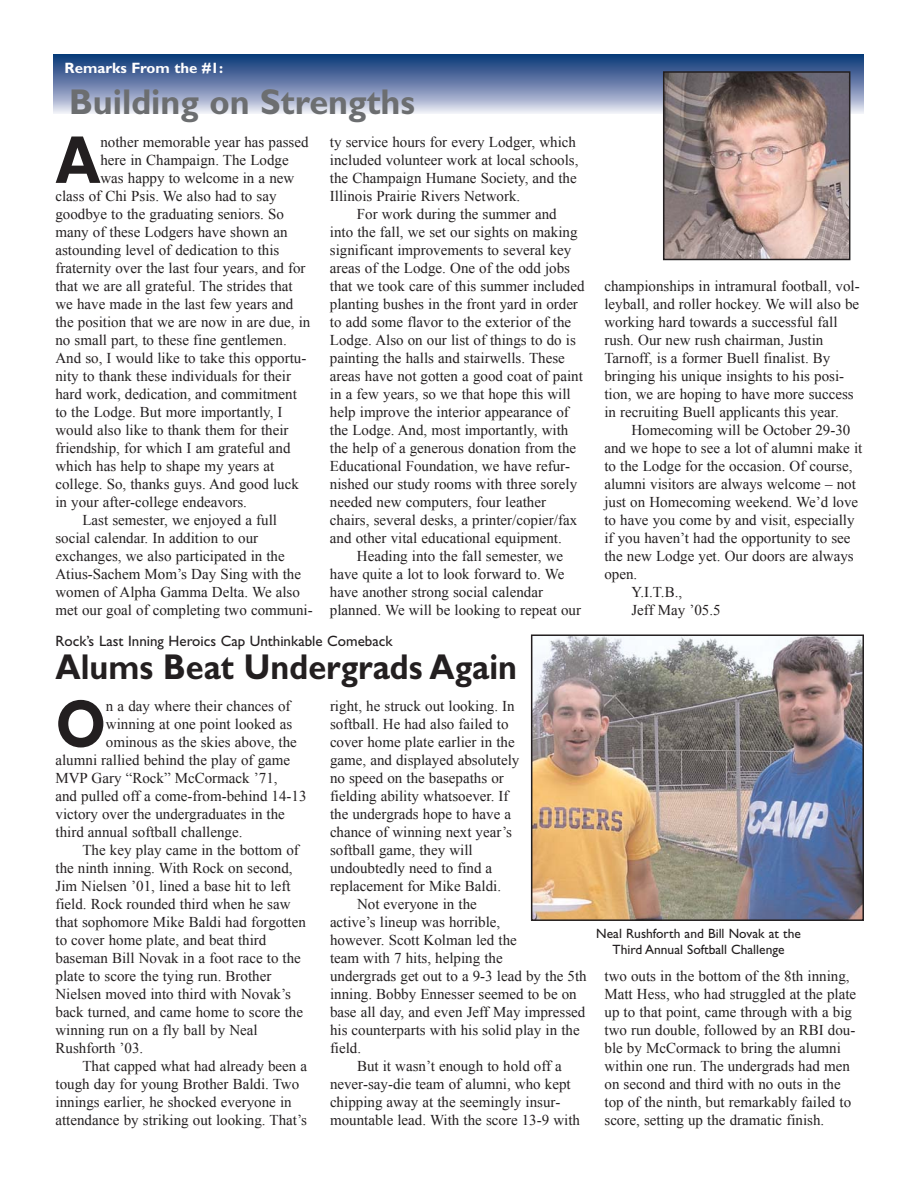
<style>
.page{position:relative;width:918px;height:1188px;background:#fff}
.page>*{position:absolute;margin:0;border:0;box-sizing:border-box;transform-origin:0 0}
.t1{font:700 67.95px "Gill Sans";color:#231f20;scale:.85 1}
.t2{font:700 36px "Gill Sans";color:#231f20;scale:.9 1}
.t3{font:700 36px "Gill Sans";color:#6c6e70;scale:.95 1}
.t4{font:15px/18px "Times New Roman";color:#231f20}
.t5{font:15px "Gill Sans";color:#231f20}
.t6{font:700 15px "Gill Sans";color:#fff}
.t7{font:13.5px/16.2px "Gill Sans";color:#231f20;text-align:center}
</style>
<div class="page">
<svg style="left:54px;top:54px;width:810px;height:59px"></svg>
<img style="left:666px;top:74px;width:181px;height:183px">
<div style="left:663px;top:71px;width:187px;height:189px;border:2px solid #231f20"></div>
<img style="left:534px;top:637px;width:327px;height:281px">
<div style="left:531px;top:634px;width:333px;height:287px;border:2px solid #231f20"></div>
<p class="t6" style="left:65px;top:63px;width:160px">Remarks From the #1:</p>
<h2 class="t3" style="left:69px;top:89px;width:366px">Building on Strengths</h2>
<h1 class="t1" style="left:55px;top:137px;width:55px">A</h1>
<p class="t4" style="left:100px;top:133px;width:210px">nother memorable year has passed</p>
<p class="t4" style="left:100px;top:151px;width:190px">here in Champaign. The Lodge</p>
<p class="t4" style="left:100px;top:169px;width:195px">was happy to welcome in a new</p>
<p class="t4" style="left:55px;top:187px;width:223px">class of Chi Psis. We also had to say</p>
<p class="t4" style="left:55px;top:205px;width:230px">goodbye to the graduating seniors. So</p>
<p class="t4" style="left:55px;top:223px;width:234px">many of these Lodgers have shown an</p>
<p class="t4" style="left:55px;top:241px;width:225px">astounding level of dedication to this</p>
<p class="t4" style="left:55px;top:259px;width:252px">fraternity over the last four years, and for</p>
<p class="t4" style="left:55px;top:277px;width:239px">that we are all grateful. The strides that</p>
<p class="t4" style="left:55px;top:295px;width:239px">we have made in the last few years and</p>
<p class="t4" style="left:55px;top:313px;width:256px">the position that we are now in are due, in</p>
<p class="t4" style="left:55px;top:331px;width:233px">no small part, to these fine gentlemen.</p>
<p class="t4" style="left:55px;top:349px;width:252px">And so, I would like to take this opportu-</p>
<p class="t4" style="left:55px;top:367px;width:237px">nity to thank these individuals for their</p>
<p class="t4" style="left:55px;top:385px;width:243px">hard work, dedication, and commitment</p>
<p class="t4" style="left:55px;top:403px;width:229px">to the Lodge. But more importantly, I</p>
<p class="t4" style="left:55px;top:421px;width:235px">would also like to thank them for their</p>
<p class="t4" style="left:55px;top:439px;width:237px">friendship, for which I am grateful and</p>
<p class="t4" style="left:55px;top:457px;width:220px">which has help to shape my years at</p>
<p class="t4" style="left:55px;top:475px;width:245px">college. So, thanks guys. And good luck</p>
<p class="t4" style="left:55px;top:493px;width:193px">in your after-college endeavors.</p>
<p class="t4" style="left:82px;top:511px;width:196px">Last semester, we enjoyed a full</p>
<p class="t4" style="left:55px;top:529px;width:204px">social calendar. In addition to our</p>
<p class="t4" style="left:55px;top:547px;width:231px">exchanges, we also participated in the</p>
<p class="t4" style="left:55px;top:565px;width:247px">Atius-Sachem Mom’s Day Sing with the</p>
<p class="t4" style="left:55px;top:583px;width:246px">women of Alpha Gamma Delta. We also</p>
<p class="t4" style="left:55px;top:601px;width:259px">met our goal of completing two communi-</p>
<p class="t4" style="left:330px;top:133px;width:250px">ty service hours for every Lodger, which included volunteer work at local schools, the Champaign Humane Society, and the Illinois Prairie Rivers Network.</p>
<p class="t4" style="left:330px;top:205px;width:256px;text-indent:27px">For work during the summer and<br>into the fall, we set our sights on making significant improvements to several key areas of the Lodge. One of the odd jobs that we took care of this summer included planting bushes in the front yard in order to add some flavor to the exterior of the Lodge. Also on our list of things to do is painting the halls and stairwells. These areas have not gotten a good coat of paint in a few years, so we that hope this will help improve the interior appearance of the Lodge. And, most importantly, with the help of a generous donation from the Educational Foundation, we have refur&shy;nished our study rooms with three sorely needed new computers, four leather chairs, several desks, a printer/copier/fax and other vital educational equipment.</p>
<p class="t4" style="left:330px;top:547px;width:253px;text-indent:27px">Heading into the fall semester, we have quite a lot to look forward to. We have another strong social calendar planned. We will be looking to repeat our</p>
<p class="t5" style="left:55px;top:636px;width:339px">Rock’s Last Inning Heroics Cap Unthinkable Comeback</p>
<h2 class="t2" style="left:55px;top:654px;width:514px">Alums Beat Undergrads Again</h2>
<p class="t4" style="left:330px;top:697px;width:186px">right, he struck out looking. In</p>
<p class="t4" style="left:330px;top:715px;width:180px">softball. He had also failed to</p>
<p class="t4" style="left:330px;top:733px;width:186px">cover home plate earlier in the</p>
<p class="t4" style="left:330px;top:751px;width:191px">game, and displayed absolutely</p>
<p class="t4" style="left:330px;top:769px;width:175px">no speed on the basepaths or</p>
<p class="t4" style="left:330px;top:787px;width:180px">fielding ability whatsoever. If</p>
<p class="t4" style="left:330px;top:805px;width:183px">the undergrads hope to have a</p>
<p class="t4" style="left:330px;top:823px;width:184px">chance of winning next year’s</p>
<p class="t4" style="left:330px;top:841px;width:144px">softball game, they will</p>
<p class="t4" style="left:330px;top:859px;width:164px">undoubtedly need to find a</p>
<p class="t4" style="left:330px;top:877px;width:173px">replacement for Mike Baldi.</p>
<p class="t4" style="left:357px;top:895px;width:121px">Not everyone in the</p>
<p class="t4" style="left:330px;top:913px;width:172px">active’s lineup was horrible,</p>
<p class="t4" style="left:330px;top:931px;width:188px">however. Scott Kolman led the</p>
<p class="t4" style="left:330px;top:949px;width:174px">team with 7 hits, helping the</p>
<p class="t4" style="left:330px;top:967px;width:258px">undergrads get out to a 9-3 lead by the 5th</p>
<p class="t4" style="left:330px;top:985px;width:248px">inning. Bobby Ennesser seemed to be on</p>
<p class="t4" style="left:330px;top:1003px;width:257px">base all day, and even Jeff May impressed</p>
<p class="t4" style="left:330px;top:1021px;width:251px">his counterparts with his solid play in the</p>
<p class="t4" style="left:330px;top:1039px;width:33px">field.</p>
<p class="t4" style="left:357px;top:1057px;width:206px">But it wasn’t enough to hold off a</p>
<p class="t4" style="left:330px;top:1075px;width:242px">never-say-die team of alumni, who kept</p>
<p class="t4" style="left:330px;top:1093px;width:232px">chipping away at the seemingly insur-</p>
<p class="t4" style="left:330px;top:1111px;width:252px">mountable lead. With the score 13-9 with</p>
<h1 class="t1" style="left:56px;top:701px;width:61px">O</h1>
<p class="t4" style="left:106px;top:697px;width:186px">n a day where their chances of</p>
<p class="t4" style="left:106px;top:715px;width:188px">winning at one point looked as</p>
<p class="t4" style="left:106px;top:733px;width:193px">ominous as the skies above, the</p>
<p class="t4" style="left:56px;top:751px;width:236px">alumni rallied behind the play of game</p>
<p class="t4" style="left:56px;top:769px;width:224px">MVP Gary “Rock” McCormack ’71,</p>
<p class="t4" style="left:56px;top:787px;width:253px">and pulled off a come-from-behind 14-13</p>
<p class="t4" style="left:56px;top:805px;width:231px">victory over the undergraduates in the</p>
<p class="t4" style="left:56px;top:823px;width:188px">third annual softball challenge.</p>
<p class="t4" style="left:82px;top:841px;width:218px">The key play came in the bottom of</p>
<p class="t4" style="left:56px;top:859px;width:239px">the ninth inning. With Rock on second,</p>
<p class="t4" style="left:56px;top:877px;width:237px">Jim Nielsen ’01, lined a base hit to left</p>
<p class="t4" style="left:56px;top:895px;width:237px">field. Rock rounded third when he saw</p>
<p class="t4" style="left:56px;top:913px;width:252px">that sophomore Mike Baldi had forgotten</p>
<p class="t4" style="left:56px;top:931px;width:212px">to cover home plate, and beat third</p>
<p class="t4" style="left:56px;top:949px;width:247px">baseman Bill Novak in a foot race to the</p>
<p class="t4" style="left:56px;top:967px;width:217px">plate to score the tying run. Brother</p>
<p class="t4" style="left:56px;top:985px;width:237px">Nielsen moved into third with Novak’s</p>
<p class="t4" style="left:56px;top:1003px;width:249px">back turned, and came home to score the</p>
<p class="t4" style="left:56px;top:1021px;width:204px">winning run on a fly ball by Neal</p>
<p class="t4" style="left:56px;top:1039px;width:89px">Rushforth ’03.</p>
<p class="t4" style="left:82px;top:1057px;width:226px">That capped what had already been a</p>
<p class="t4" style="left:56px;top:1075px;width:245px">tough day for young Brother Baldi. Two</p>
<p class="t4" style="left:56px;top:1093px;width:238px">innings earlier, he shocked everyone in</p>
<p class="t4" style="left:56px;top:1111px;width:253px">attendance by striking out looking. That’s</p>
<p class="t4" style="left:604px;top:277px;width:257px">championships in intramural football, vol&shy;leyball, and roller hockey. We will also be working hard towards a successful fall rush. Our new rush chairman, Justin Tarnoff, is a former Buell finalist. By bringing his unique insights to his posi&shy;tion, we are hoping to have more success in recruiting Buell applicants this year.</p>
<p class="t4" style="left:631px;top:421px;width:220px">Homecoming will be October 29-30</p>
<p class="t4" style="left:604px;top:439px;width:259px">and we hope to see a lot of alumni make it</p>
<p class="t4" style="left:604px;top:457px;width:249px">to the Lodge for the occasion. Of course,</p>
<p class="t4" style="left:604px;top:475px;width:253px">alumni visitors are always welcome – not</p>
<p class="t4" style="left:604px;top:493px;width:255px">just on Homecoming weekend. We’d love</p>
<p class="t4" style="left:604px;top:511px;width:252px">to have you come by and visit, especially</p>
<p class="t4" style="left:604px;top:529px;width:248px">if you haven’t had the opportunity to see</p>
<p class="t4" style="left:604px;top:547px;width:251px">the new Lodge yet. Our doors are always</p>
<p class="t4" style="left:604px;top:565px;width:34px">open.</p>
<p class="t4" style="left:631px;top:583px;width:52px">Y.I.T.B.,</p>
<p class="t4" style="left:631px;top:601px;width:91px">Jeff May ’05.5</p>
<p class="t7" style="left:596px;top:927px;width:206px">Neal Rushforth and Bill Novak at the<br>Third Annual Softball Challenge</p>
<p class="t4" style="left:605px;top:967px;width:253px">two outs in the bottom of the 8th inning, Matt Hess, who had struggled at the plate up to that point, came through with a big two run double, followed by an RBI dou&shy;ble by McCormack to bring the alumni within one run. The undergrads had men on second and third with no outs in the top of the ninth, but remarkably failed to score, setting up the dramatic finish.</p>
</div>
